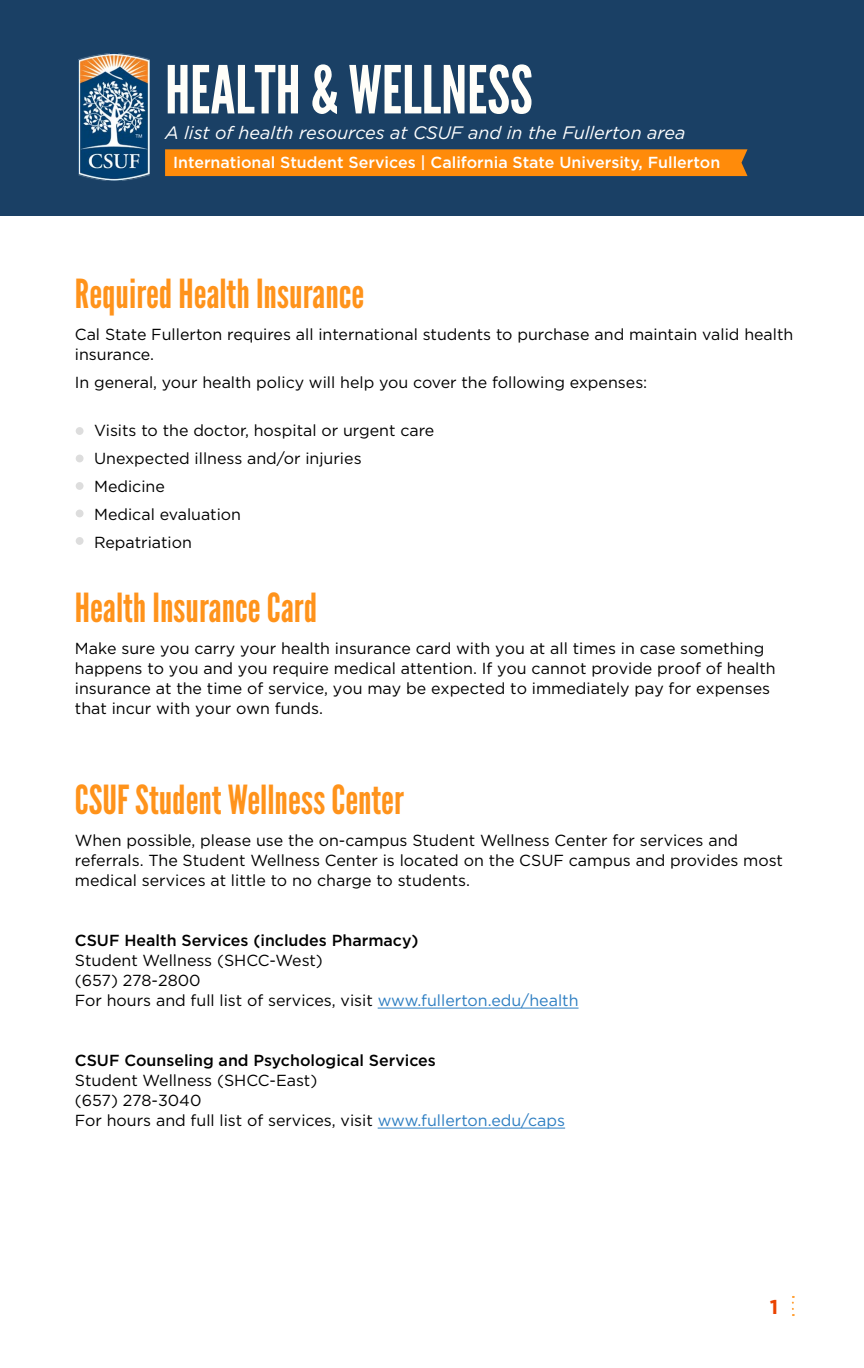
<style>
.page{position:relative;width:864px;height:1368px;background:#fff}
.page>*{position:absolute;margin:0;border:0;box-sizing:border-box;transform-origin:0 0}
.t1{font:66px "League Gothic";color:#fffef9}
.t2{font:40px "League Gothic";color:#ff931b}
.t3{font:700 20px "Gotham";color:#ea4300}
.t4{font:italic 18px "Gotham";color:#fff}
.t5{font:16px/20px "Gotham";color:#000}
.t6{font:500 16px "Gotham";color:#000}
.t7{font:500 16px "Gotham";color:#fff}
.s1{color:#2d7ec2}
</style>
<div class="page">
<svg style="left:792px;top:1296px;width:2px;height:20px"></svg>
<div style="left:0;top:0;width:864px;height:216px;background:#1a4065"></div>
<div style="left:165px;top:149px;width:583px;height:27px;background:#ff8b0a"></div>
<hr style="left:378px;top:1008px;width:201px;height:1px;background:#2d7ec2">
<hr style="left:378px;top:1128px;width:187px;height:1px;background:#2d7ec2">
<img style="left:79px;top:54px;width:71px;height:126px">
<div style="left:76px;top:427px;width:8px;height:8px;background:#ddd;border-radius:50%"></div>
<div style="left:76px;top:455px;width:8px;height:7px;background:#ddd;border-radius:50%"></div>
<div style="left:76px;top:482px;width:8px;height:8px;background:#ddd;border-radius:50%"></div>
<div style="left:76px;top:510px;width:8px;height:7px;background:#ddd;border-radius:50%"></div>
<div style="left:76px;top:537px;width:8px;height:8px;background:#ddd;border-radius:50%"></div>
<h1 class="t1" style="left:165px;top:52px;width:369px">HEALTH &amp; WELLNESS</h1>
<p class="t4" style="left:165px;top:121px;width:522px">A list of health resources at CSUF and in the Fullerton area</p>
<p class="t7" style="left:173px;top:152px;width:549px">International Student Services | California State University, Fullerton</p>
<h2 class="t2" style="left:75px;top:271px;width:291px">Required Health Insurance</h2>
<p class="t5" style="left:75px;top:324px;width:720px">Cal State Fullerton requires all international students to purchase and maintain valid health insurance.</p>
<p class="t5" style="left:75px;top:372px;width:574px">In general, your health policy will help you cover the following expenses:</p>
<p class="t5" style="left:94px;top:416px;width:342px;line-height:28px">Visits to the doctor, hospital or urgent care<br>Unexpected illness and/or injuries<br>Medicine<br>Medical evaluation<br>Repatriation</p>
<h2 class="t2" style="left:75px;top:585px;width:244px">Health Insurance Card</h2>
<p class="t5" style="left:75px;top:638px;width:702px">Make sure you carry your health insurance card with you at all times in case something happens to you and you require medical attention. If you cannot provide proof of health insurance at the time of service, you may be expected to immediately pay for expenses that incur with your own funds.</p>
<h2 class="t2" style="left:75px;top:777px;width:331px">CSUF Student Wellness Center</h2>
<p class="t5" style="left:75px;top:830px;width:710px">When possible, please use the on-campus Student Wellness Center for services and referrals. The Student Wellness Center is located on the CSUF campus and provides most medical services at little to no charge to students.</p>
<p class="t6" style="left:75px;top:930px;width:345px">CSUF Health Services (includes Pharmacy)</p>
<p class="t5" style="left:75px;top:950px;width:505px">Student Wellness (SHCC-West)<br>(657) 278-2800<br>For hours and full list of services, visit <span class="s1">www.fullerton.edu/health</span></p>
<p class="t6" style="left:75px;top:1050px;width:363px">CSUF Counseling and Psychological Services</p>
<p class="t5" style="left:75px;top:1070px;width:492px">Student Wellness (SHCC-East)<br>(657) 278-3040<br>For hours and full list of services, visit <span class="s1">www.fullerton.edu/caps</span></p>
<p class="t3" style="left:770px;top:1294px;width:10px">1</p>
</div>
